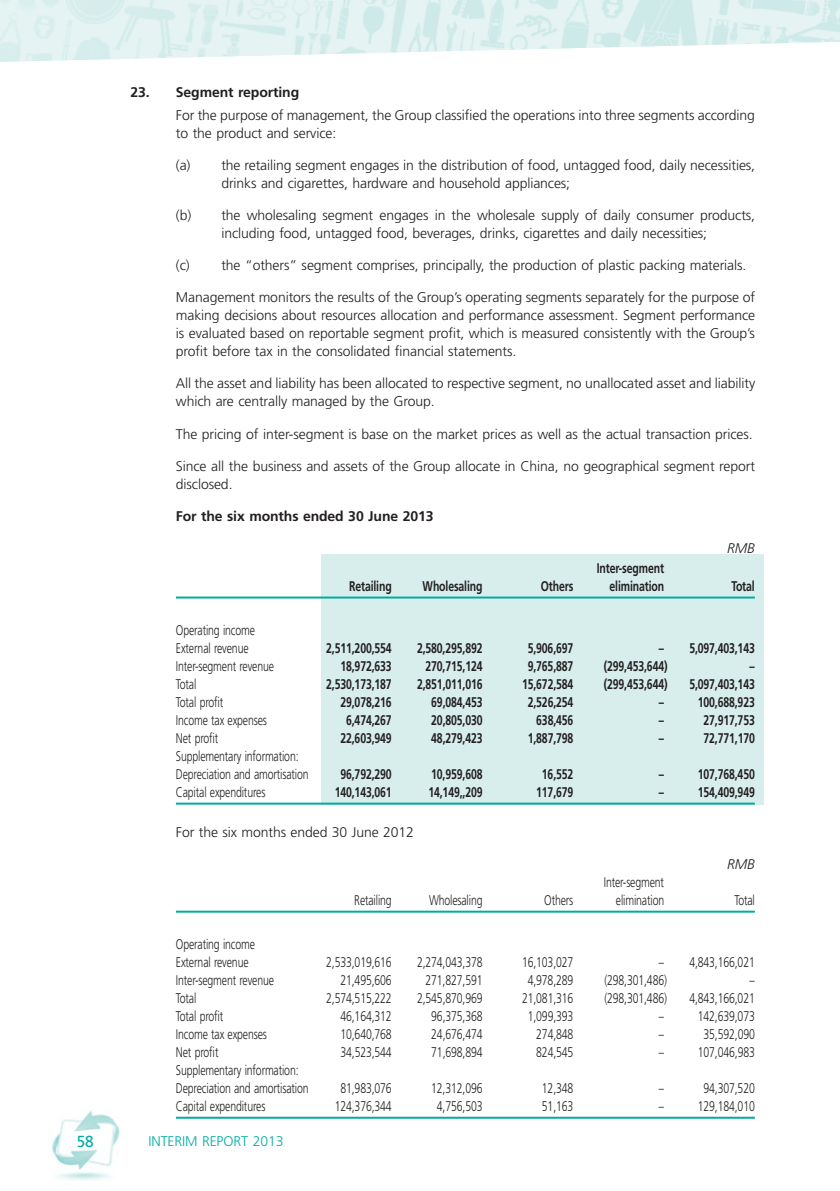
<style>
.page{position:relative;width:840px;height:1191px;background:#fff}
.page>*{position:absolute;margin:0;border:0;box-sizing:border-box;transform-origin:0 0}
.t1{font:16px "Frutiger LT Std";color:#00aca2;scale:.95 1}
.t2{font:300 14px/18px "Frutiger LT Std";letter-spacing:-.01em;color:#231f20}
.t3{font:300 14px/18px "Frutiger LT Std";letter-spacing:-.01em;color:#231f20;scale:.75 1}
.t4{font:700 14px "Frutiger LT Std";letter-spacing:-.015em;color:#231f20;scale:.75 1}
.t5{font:700 14px "Frutiger LT Std";letter-spacing:-.015em;color:#231f20}
.t6{font:300 14px "Frutiger LT Std";letter-spacing:-.01em;color:#00aca2}
.t7{font:italic 300 14px "Frutiger LT Std";color:#231f20}
</style>
<div class="page">
<img style="left:52px;top:1110px;width:68px;height:70px">
<img style="left:0;top:0;width:839px;height:62px">
<svg style="left:839px;top:0;width:1px;height:42px"></svg>
<div style="left:320px;top:554px;width:443px;height:250px;background:#d8eeed"></div>
<hr style="left:176px;top:596px;width:578px;height:2px;background:#00aca2">
<hr style="left:176px;top:802px;width:578px;height:2px;background:#00aca2">
<hr style="left:176px;top:910px;width:578px;height:2px;background:#00aca2">
<hr style="left:176px;top:1116px;width:578px;height:2px;background:#00aca2">
<p class="t5" style="left:130px;top:84px;width:170px">23. Segment reporting</p>
<p class="t2" style="left:176px;top:107px;width:580px">For the purpose of management, the Group classified the operations into three segments according to the product and service:</p>
<p class="t2" style="left:221px;top:157px;width:535px;text-indent:-45px">(a) the retailing segment engages in the distribution of food, untagged food, daily necessities, drinks and cigarettes, hardware and household appliances;</p>
<p class="t2" style="left:176px;top:207px;width:580px;text-align:center">(b) the wholesaling segment engages in the wholesale supply of daily consumer products, including food, untagged food, beverages, drinks, cigarettes and daily necessities;</p>
<p class="t2" style="left:176px;top:257px;width:571px">(c) the “others” segment comprises, principally, the production of plastic packing materials.</p>
<p class="t2" style="left:176px;top:289px;width:580px;text-align:justify">Management monitors the results of the Group’s operating segments separately for the purpose of making decisions about resources allocation and performance assessment. Segment performance is evaluated based on reportable segment profit, which is measured consistently with the Group’s profit before tax in the consolidated financial statements.</p>
<p class="t2" style="left:176px;top:375px;width:580px">All the asset and liability has been allocated to respective segment, no unallocated asset and liability which are centrally managed by the Group.</p>
<p class="t2" style="left:176px;top:425px;width:578px">The pricing of inter-segment is base on the market prices as well as the actual transaction prices.</p>
<p class="t2" style="left:176px;top:457px;width:580px">Since all the business and assets of the Group allocate in China, no geographical segment report disclosed.</p>
<p class="t5" style="left:176px;top:507px;width:259px">For the six months ended 30 June 2013</p>
<p class="t7" style="left:726px;top:539px;width:8px">RMB</p>
<p class="t4" style="left:596px;top:559px;width:91px">Inter-segment</p>
<p class="t4" style="left:349px;top:577px;width:58px">Retailing</p>
<p class="t4" style="left:422px;top:577px;width:81px">Wholesaling</p>
<p class="t4" style="left:540px;top:577px;width:45px">Others</p>
<p class="t4" style="left:609px;top:577px;width:74px">elimination</p>
<p class="t4" style="left:731px;top:577px;width:33px">Total</p>
<p class="t3" style="left:176px;top:621px;width:107px">Operating income<br>External revenue</p>
<p class="t4" style="left:326px;top:639px;width:89px">2,511,200,554</p>
<p class="t4" style="left:417px;top:639px;width:89px">2,580,295,892</p>
<p class="t4" style="left:527px;top:639px;width:62px">5,906,697</p>
<p class="t4" style="left:658px;top:639px;width:129px">– 5,097,403,143</p>
<p class="t3" style="left:176px;top:657px;width:132px">Inter-segment revenue</p>
<p class="t4" style="left:340px;top:657px;width:70px">18,972,633</p>
<p class="t4" style="left:425px;top:657px;width:78px">270,715,124</p>
<p class="t4" style="left:527px;top:657px;width:62px">9,765,887</p>
<p class="t4" style="left:603px;top:657px;width:86px">(299,453,644)</p>
<p class="t4" style="left:749px;top:657px;width:8px">–</p>
<p class="t3" style="left:176px;top:675px;width:29px">Total</p>
<p class="t4" style="left:326px;top:675px;width:89px">2,530,173,187</p>
<p class="t4" style="left:417px;top:675px;width:89px">2,851,011,016</p>
<p class="t4" style="left:521px;top:675px;width:70px">15,672,584</p>
<p class="t4" style="left:603px;top:675px;width:86px">(299,453,644)</p>
<p class="t4" style="left:689px;top:675px;width:89px">5,097,403,143</p>
<p class="t3" style="left:176px;top:693px;width:65px">Total profit</p>
<p class="t4" style="left:340px;top:693px;width:70px">29,078,216</p>
<p class="t4" style="left:431px;top:693px;width:70px">69,084,453</p>
<p class="t4" style="left:527px;top:693px;width:62px">2,526,254</p>
<p class="t4" style="left:658px;top:693px;width:129px">– 100,688,923</p>
<p class="t3" style="left:176px;top:711px;width:123px">Income tax expenses</p>
<p class="t4" style="left:346px;top:711px;width:62px">6,474,267</p>
<p class="t4" style="left:431px;top:711px;width:70px">20,805,030</p>
<p class="t4" style="left:536px;top:711px;width:51px">638,456</p>
<p class="t4" style="left:658px;top:711px;width:8px">–</p>
<p class="t4" style="left:703px;top:711px;width:70px">27,917,753</p>
<p class="t3" style="left:176px;top:729px;width:58px">Net profit</p>
<p class="t4" style="left:340px;top:729px;width:70px">22,603,949</p>
<p class="t4" style="left:431px;top:729px;width:70px">48,279,423</p>
<p class="t4" style="left:527px;top:729px;width:62px">1,887,798</p>
<p class="t4" style="left:658px;top:729px;width:8px">–</p>
<p class="t4" style="left:703px;top:729px;width:70px">72,771,170</p>
<p class="t3" style="left:176px;top:747px;width:178px">Supplementary information:<br>Depreciation and amortisation</p>
<p class="t4" style="left:340px;top:765px;width:70px">96,792,290</p>
<p class="t4" style="left:431px;top:765px;width:70px">10,959,608</p>
<p class="t4" style="left:541px;top:765px;width:43px">16,552</p>
<p class="t4" style="left:658px;top:765px;width:129px">– 107,768,450</p>
<p class="t3" style="left:176px;top:783px;width:121px">Capital expenditures</p>
<p class="t4" style="left:334px;top:783px;width:78px">140,143,061</p>
<p class="t4" style="left:428px;top:783px;width:74px">14,149,,209</p>
<p class="t4" style="left:536px;top:783px;width:51px">117,679</p>
<p class="t4" style="left:658px;top:783px;width:129px">– 154,409,949</p>
<p class="t2" style="left:176px;top:823px;width:239px">For the six months ended 30 June 2012</p>
<p class="t3" style="left:605px;top:873px;width:79px">nter-segment</p>
<p class="t3" style="left:176px;top:935px;width:107px">Operating income<br>External revenue</p>
<p class="t3" style="left:354px;top:891px;width:51px">Retailing</p>
<p class="t3" style="left:429px;top:891px;width:74px">Wholesaling O</p>
<p class="t3" style="left:551px;top:891px;width:30px">thers</p>
<p class="t3" style="left:615px;top:891px;width:67px">elimination T</p>
<p class="t3" style="left:738px;top:891px;width:24px">otal</p>
<p class="t3" style="left:326px;top:953px;width:89px">2,533,019,616</p>
<p class="t3" style="left:417px;top:953px;width:89px">2,274,043,378</p>
<p class="t3" style="left:521px;top:953px;width:70px">16,103,027</p>
<p class="t3" style="left:658px;top:953px;width:129px">– 4,843,166,021</p>
<p class="t3" style="left:176px;top:971px;width:132px">Inter-segment revenue</p>
<p class="t3" style="left:340px;top:971px;width:70px">21,495,606</p>
<p class="t3" style="left:425px;top:971px;width:78px">271,827,591</p>
<p class="t3" style="left:527px;top:971px;width:62px">4,978,289</p>
<p class="t3" style="left:604px;top:971px;width:85px">(298,301,486)</p>
<p class="t3" style="left:749px;top:971px;width:8px">–</p>
<p class="t3" style="left:176px;top:989px;width:29px">Total</p>
<p class="t3" style="left:326px;top:989px;width:89px">2,574,515,222</p>
<p class="t3" style="left:417px;top:989px;width:89px">2,545,870,969</p>
<p class="t3" style="left:521px;top:989px;width:70px">21,081,316</p>
<p class="t3" style="left:604px;top:989px;width:85px">(298,301,486)</p>
<p class="t3" style="left:689px;top:989px;width:89px">4,843,166,021</p>
<p class="t3" style="left:176px;top:1007px;width:65px">Total profit</p>
<p class="t3" style="left:340px;top:1007px;width:70px">46,164,312</p>
<p class="t3" style="left:431px;top:1007px;width:70px">96,375,368</p>
<p class="t3" style="left:527px;top:1007px;width:62px">1,099,393</p>
<p class="t3" style="left:658px;top:1007px;width:129px">– 142,639,073</p>
<p class="t3" style="left:176px;top:1025px;width:123px">Income tax expenses</p>
<p class="t3" style="left:340px;top:1025px;width:70px">10,640,768</p>
<p class="t3" style="left:431px;top:1025px;width:70px">24,676,474</p>
<p class="t3" style="left:536px;top:1025px;width:51px">274,848</p>
<p class="t3" style="left:658px;top:1025px;width:8px">–</p>
<p class="t3" style="left:703px;top:1025px;width:70px">35,592,090</p>
<p class="t3" style="left:176px;top:1043px;width:58px">Net profit</p>
<p class="t3" style="left:340px;top:1043px;width:70px">34,523,544</p>
<p class="t3" style="left:431px;top:1043px;width:70px">71,698,894</p>
<p class="t3" style="left:536px;top:1043px;width:51px">824,545</p>
<p class="t3" style="left:658px;top:1043px;width:129px">– 107,046,983</p>
<p class="t3" style="left:176px;top:1061px;width:178px">Supplementary information:<br>Depreciation and amortisation</p>
<p class="t3" style="left:340px;top:1079px;width:70px">81,983,076</p>
<p class="t3" style="left:431px;top:1079px;width:70px">12,312,096</p>
<p class="t3" style="left:541px;top:1079px;width:43px">12,348</p>
<p class="t3" style="left:658px;top:1079px;width:8px">–</p>
<p class="t3" style="left:703px;top:1079px;width:70px">94,307,520</p>
<p class="t3" style="left:176px;top:1097px;width:121px">Capital expenditures</p>
<p class="t3" style="left:334px;top:1097px;width:78px">124,376,344</p>
<p class="t3" style="left:436px;top:1097px;width:62px">4,756,503</p>
<p class="t3" style="left:541px;top:1097px;width:43px">51,163</p>
<p class="t3" style="left:658px;top:1097px;width:129px">– 129,184,010</p>
<p class="t1" style="left:77px;top:1131px;width:9px">58</p>
<p class="t6" style="left:148px;top:1133px;width:136px">Interim Report 2013</p>
</div>
